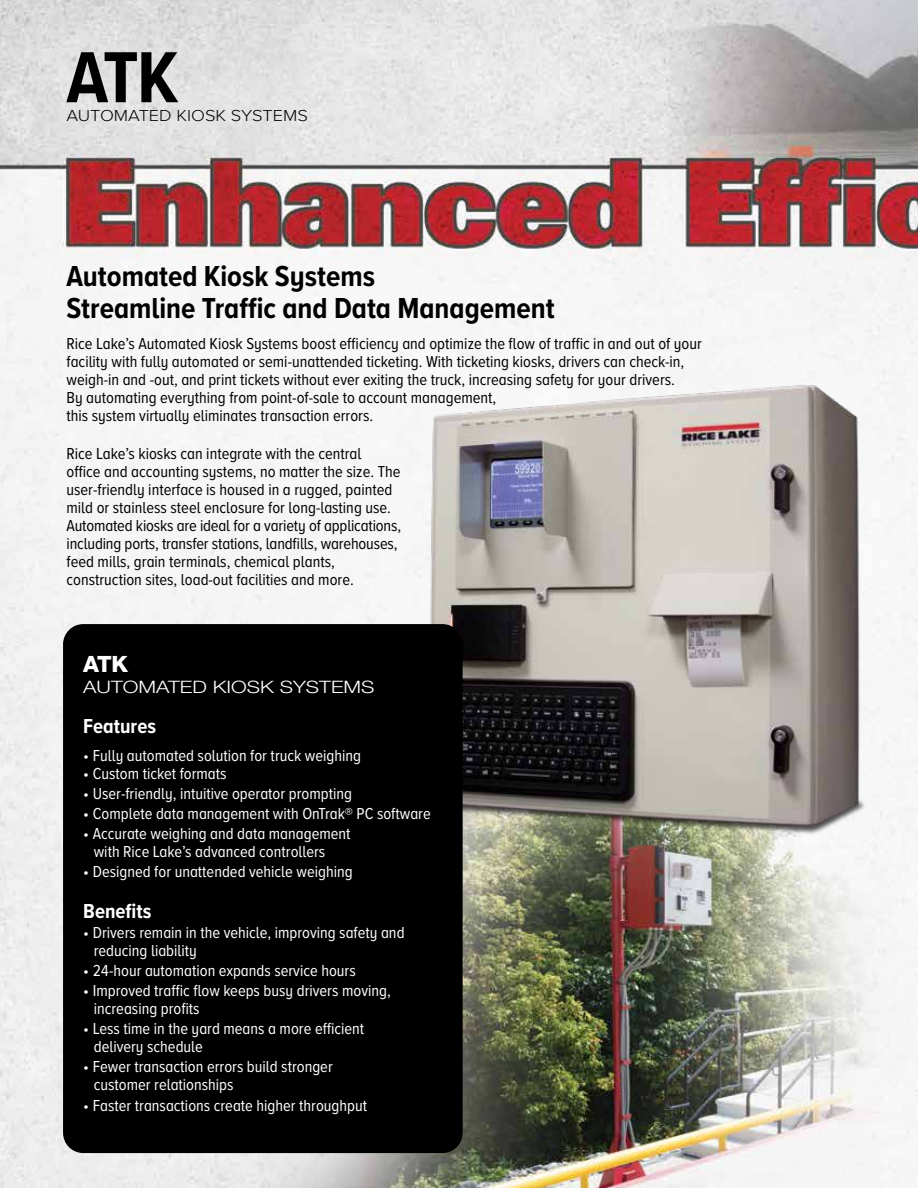
<style>
.page{position:relative;width:918px;height:1188px;background:#fff}
.page>*{position:absolute;margin:0;border:0;box-sizing:border-box;transform-origin:0 0}
.t1{font:700 75px "Proxima Nova A Cond";color:#000}
.t2{font:700 30px/32.1px "Proxima Nova A Cond";color:#000}
.t3{font:800 22.5px "Helvetica Neue LT Std";color:#fff}
.t4{font:700 21px "Proxima Nova A Cond";color:#fff}
.t5{font:300 17.1px "Helvetica Neue LT Std";color:#fff;scale:1.23 1}
.t6{font:16.5px/18px "Proxima Nova A Cond";color:#000}
.t7{font:16.5px/18px "Proxima Nova A Cond";color:#fff}
.t8{font:300 16.5px "Proxima Nova";color:#000;scale:1.1 1}
</style>
<div class="page">
<img style="left:0;top:0;width:918px;height:1188px">
<img style="left:812px;top:1022px;width:106px;height:155px">
<img style="left:223px;top:66px;width:695px;height:956px">
<div style="left:63px;top:624px;width:400px;height:529px;background:#000;border-radius:20px"></div>
<h1 class="t1" style="left:67px;top:22px;width:113px">ATK</h1>
<p class="t8" style="left:67px;top:103px;width:221px">AUTOMATED KIOSK SYSTEMS</p>
<h2 class="t2" style="left:67px;top:259px;width:490px">Automated Kiosk Systems<br>Streamline Traffic and Data Management</h2>
<p class="t6" style="left:67px;top:334px;width:637px">Rice Lake’s Automated Kiosk Systems boost efficiency and optimize the flow of traffic in and out of your facility with fully automated or semi-unattended ticketing. With ticketing kiosks, drivers can check-in, weigh-in and -out, and print tickets without ever exiting the truck, increasing safety for your drivers.<br>By automating everything from point-of-sale to account management,<br>this system virtually eliminates transaction errors.</p>
<p class="t6" style="left:67px;top:444px;width:336px">Rice Lake’s kiosks can integrate with the central<br>office and accounting systems, no matter the size. The user-friendly interface is housed in a rugged, painted mild or stainless steel enclosure for long-lasting use.<br>Automated kiosks are ideal for a variety of applications, including ports, transfer stations, landfills, warehouses, feed mills, grain terminals, chemical plants, construction sites, load-out facilities and more.</p>
<h3 class="t3" style="left:83px;top:650px;width:47px">ATK</h3>
<p class="t5" style="left:83px;top:676px;width:238px">AUTOMATED KIOSK SYSTEMS</p>
<p class="t4" style="left:83px;top:711px;width:74px">Features</p>
<p class="t7" style="left:83px;top:746px;width:279px">• Fully automated solution for truck weighing</p>
<p class="t7" style="left:83px;top:764px;width:145px">• Custom ticket formats</p>
<p class="t7" style="left:83px;top:784px;width:270px">• User-friendly, intuitive operator prompting</p>
<p class="t7" style="left:83px;top:804px;width:349px">• Complete data management with OnTrak® PC software</p>
<p class="t7" style="left:94px;top:824px;width:258px;text-indent:-10px">• Accurate weighing and data management with Rice Lake’s advanced controllers</p>
<p class="t7" style="left:83px;top:862px;width:271px">• Designed for unattended vehicle weighing</p>
<p class="t4" style="left:83px;top:895px;width:70px">Benefits</p>
<p class="t7" style="left:94px;top:923px;width:312px;text-indent:-10px">• Drivers remain in the vehicle, improving safety and reducing liability</p>
<p class="t7" style="left:83px;top:961px;width:274px">• 24-hour automation expands service hours</p>
<p class="t7" style="left:94px;top:981px;width:298px;text-indent:-10px">• Improved traffic flow keeps busy drivers moving, increasing profits</p>
<p class="t7" style="left:94px;top:1019px;width:272px;text-indent:-10px">• Less time in the yard means a more efficient delivery schedule</p>
<p class="t7" style="left:94px;top:1057px;width:241px;text-indent:-10px">• Fewer transaction errors build stronger customer relationships</p>
<p class="t7" style="left:83px;top:1095px;width:285px">• Faster transactions create higher throughput</p>
</div>
